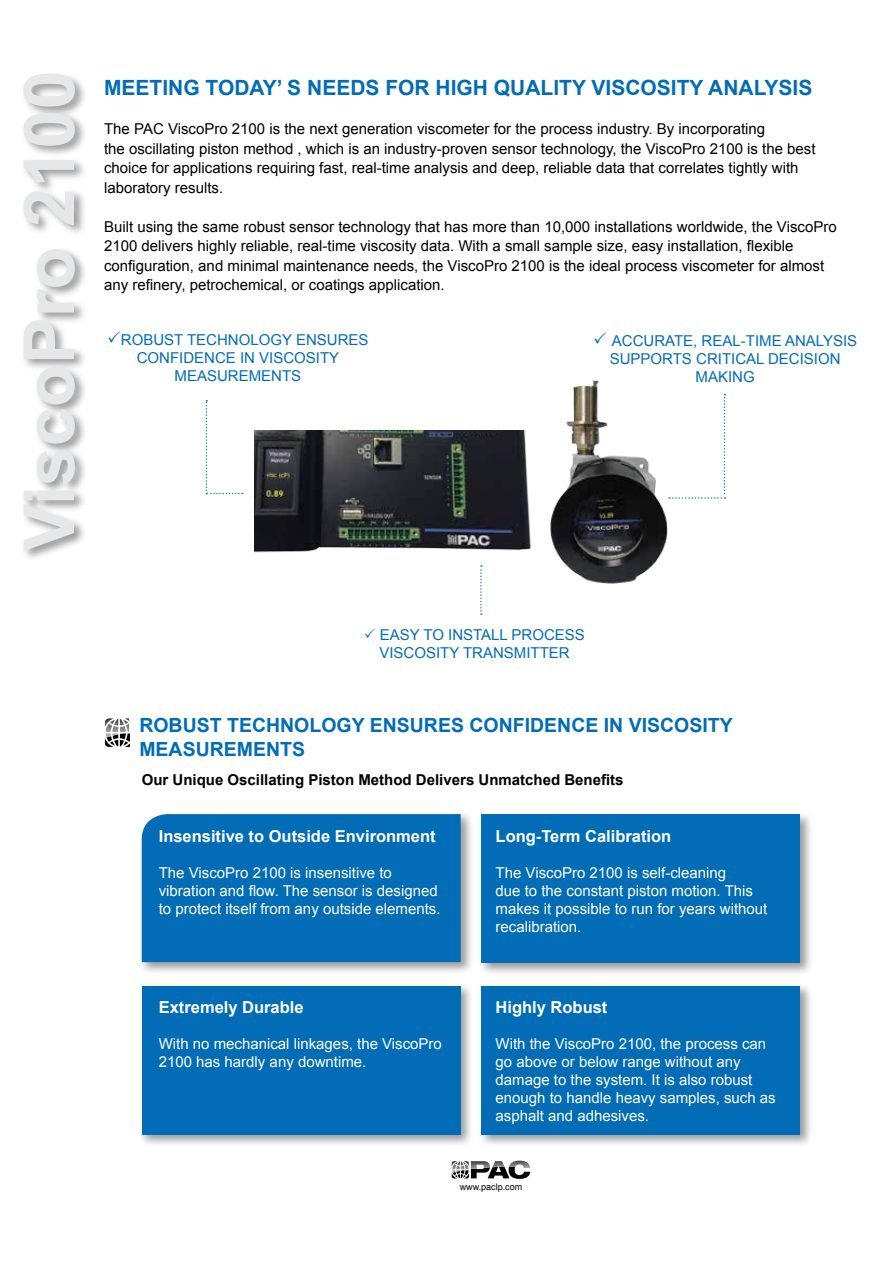
<style>
.page{position:relative;width:893px;height:1263px;background:#fff}
.page>*{position:absolute;margin:0;border:0;box-sizing:border-box;transform-origin:0 0}
.t1{font:700 70.5px "Arial";color:#e6e7e8}
.t2{font:700 21px "Arial";color:#036cb6}
.t3{font:700 19.5px/24px "Arial";color:#036cb6}
.t4{font:700 16.5px "Arial";color:#fff}
.t5{font:15px/19.5px "Arial";color:#000}
.t6{font:15px/18px "Arial";color:#fff}
.t7{font:15px/18px "Arial";color:#036cb6}
.t8{font:700 15px "Arial";color:#000}
.t9{font:9px "Arial";color:#000}
</style>
<div class="page">
<div style="left:21px;top:72px;width:67px;height:491px;background:#000;opacity:.4"></div>
<img style="left:254px;top:431px;width:231px;height:136px">
<svg style="left:105px;top:718px;width:24px;height:29px"></svg>
<div style="left:139px;top:811px;width:335px;height:164px;background:#000;opacity:.4"></div>
<div style="left:142px;top:814px;width:319px;height:148px;background:#036cb6"></div>
<div style="left:478px;top:812px;width:335px;height:164px;background:#000;opacity:.4"></div>
<div style="left:481px;top:815px;width:319px;height:148px;background:#036cb6"></div>
<div style="left:139px;top:982px;width:335px;height:166px;background:#000;opacity:.4"></div>
<div style="left:142px;top:986px;width:319px;height:148px;background:#036cb6"></div>
<div style="left:478px;top:983px;width:335px;height:165px;background:#000;opacity:.4"></div>
<div style="left:481px;top:986px;width:319px;height:148px;background:#036cb6"></div>
<svg style="left:452px;top:1161px;width:78px;height:18px"></svg>
<img style="left:485px;top:380px;width:184px;height:204px">
<svg style="left:480px;top:565px;width:2px;height:50px"></svg>
<svg style="left:669px;top:394px;width:56px;height:105px"></svg>
<svg style="left:206px;top:400px;width:37px;height:94px"></svg>
<h1 class="t1" style="left:3px;top:551px;width:482px;rotate:-90deg">ViscoPro 2100</h1>
<h2 class="t2" style="left:104px;top:74px;width:710px">MEETING TODAY’ S NEEDS FOR HIGH QUALITY VISCOSITY ANALYSIS</h2>
<p class="t5" style="left:104px;top:119px;width:713px">The PAC ViscoPro 2100 is the next generation viscometer for the process industry. By incorporating<br>the oscillating piston method , which is an industry-proven sensor technology, the ViscoPro 2100 is the best choice for applications requiring fast, real-time analysis and deep, reliable data that correlates tightly with laboratory results.</p>
<p class="t5" style="left:104px;top:217px;width:734px">Built using the same robust sensor technology that has more than 10,000 installations worldwide, the ViscoPro 2100 delivers highly reliable, real-time viscosity data. With a small sample size, easy installation, flexible configuration, and minimal maintenance needs, the ViscoPro 2100 is the ideal process viscometer for almost any refinery, petrochemical, or coatings application.</p>
<p class="t7" style="left:121px;top:331px;width:249px">ROBUST TECHNOLOGY ENSURES</p>
<p class="t7" style="left:137px;top:349px;width:204px">CONFIDENCE IN VISCOSITY</p>
<p class="t7" style="left:175px;top:367px;width:128px">MEASUREMENTS</p>
<p class="t7" style="left:612px;top:332px;width:247px">ACCURATE, REAL-TIME ANALYSIS</p>
<p class="t7" style="left:610px;top:350px;width:232px">SUPPORTS CRITICAL DECISION</p>
<p class="t7" style="left:696px;top:368px;width:61px">MAKING</p>
<p class="t7" style="left:379px;top:626px;width:207px">EASY TO INSTALL PROCESS<br>VISCOSITY TRANSMITTER</p>
<h3 class="t3" style="left:139px;top:714px;width:595px">ROBUST TECHNOLOGY ENSURES CONFIDENCE IN VISCOSITY<br>MEASUREMENTS</h3>
<p class="t8" style="left:142px;top:770px;width:483px">Our Unique Oscillating Piston Method Delivers Unmatched Benefits</p>
<p class="t4" style="left:159px;top:825px;width:278px">Insensitive to Outside Environment</p>
<p class="t6" style="left:159px;top:864px;width:283px">The ViscoPro 2100 is insensitive to vibration and flow. The sensor is designed to protect itself from any outside elements.</p>
<p class="t4" style="left:496px;top:825px;width:177px">Long-Term Calibration</p>
<p class="t6" style="left:496px;top:864px;width:273px">The ViscoPro 2100 is self-cleaning<br>due to the constant piston motion. This makes it possible to run for years without recalibration.</p>
<p class="t4" style="left:159px;top:996px;width:146px">Extremely Durable</p>
<p class="t6" style="left:159px;top:1035px;width:285px">With no mechanical linkages, the ViscoPro<br>2100 has hardly any downtime.</p>
<p class="t4" style="left:496px;top:996px;width:113px">Highly Robust</p>
<p class="t6" style="left:496px;top:1035px;width:282px">With the ViscoPro 2100, the process can go above or below range without any damage to the system. It is also robust enough to handle heavy samples, such as asphalt and adhesives.</p>
<p class="t9" style="left:460px;top:1180px;width:64px">www.paclp.com</p>
</div>
